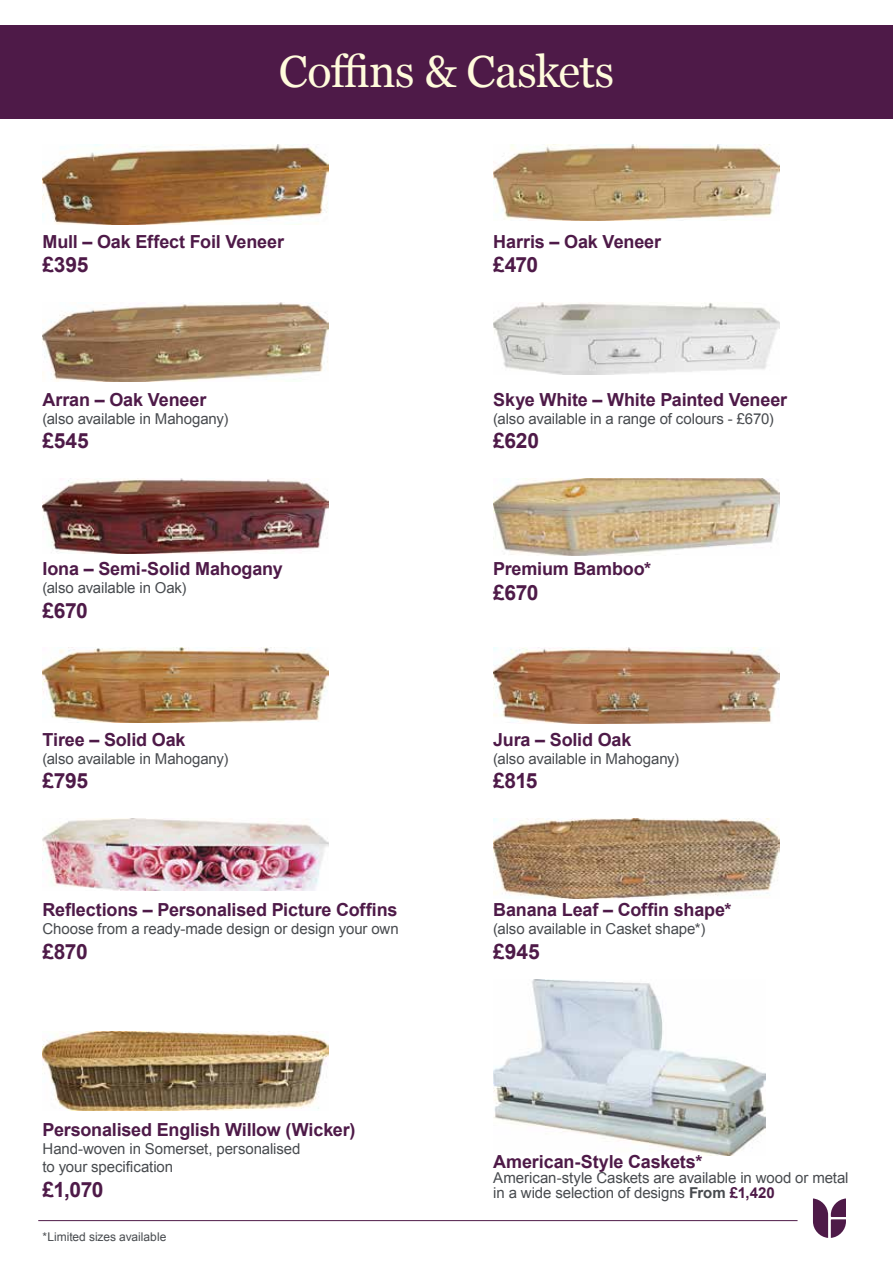
<style>
.page{position:relative;width:893px;height:1263px;background:#fff}
.page>*{position:absolute;margin:0;border:0;box-sizing:border-box;transform-origin:0 0}
.t1{font:45px "Georgia";letter-spacing:-.015em;color:#fffbdc}
.t2{font:700 21px "Arial";letter-spacing:-.02em;color:#4e1a48}
.t3{font:700 18px "Arial";letter-spacing:-.01em;color:#4e1a48}
.t4{font:15px/18px "Arial";letter-spacing:-.01em;color:#484b4f}
.t5{font:12px "Arial";color:#484b4f}
.s1{font-weight:700}
.s2{font-weight:700;color:#4e1a48}
</style>
<div class="page">
<div style="left:0;top:26px;width:893px;height:93px;background:#4e1a48"></div>
<img style="left:43px;top:302px;width:285px;height:80px">
<img style="left:493px;top:302px;width:286px;height:73px">
<img style="left:43px;top:478px;width:285px;height:76px">
<img style="left:493px;top:478px;width:286px;height:77px">
<img style="left:43px;top:1031px;width:285px;height:80px">
<img style="left:493px;top:980px;width:272px;height:176px">
<img style="left:493px;top:145px;width:286px;height:76px">
<img style="left:43px;top:145px;width:285px;height:80px">
<img style="left:493px;top:648px;width:286px;height:75px">
<img style="left:43px;top:648px;width:285px;height:74px">
<img style="left:43px;top:818px;width:285px;height:73px">
<img style="left:493px;top:818px;width:286px;height:80px">
<svg style="left:813px;top:1198px;width:33px;height:40px"></svg>
<hr style="left:38px;top:1220px;width:759px;height:1px;background:#4e1a48">
<h1 class="t1" style="left:279px;top:38px;width:337px">Coffins &amp; Caskets</h1>
<p class="t3" style="left:43px;top:229px;width:243px">Mull – Oak Effect Foil Veneer</p>
<h2 class="t2" style="left:43px;top:251px;width:47px">£395</h2>
<p class="t3" style="left:43px;top:388px;width:165px">Arran – Oak Veneer</p>
<p class="t4" style="left:43px;top:410px;width:187px">(also available in Mahogany)</p>
<h2 class="t2" style="left:43px;top:427px;width:48px">£545</h2>
<p class="t3" style="left:43px;top:557px;width:242px">Iona – Semi-Solid Mahogany</p>
<p class="t4" style="left:43px;top:579px;width:145px">(also available in Oak)</p>
<h2 class="t2" style="left:43px;top:596px;width:47px">£670</h2>
<p class="t3" style="left:43px;top:727px;width:145px">Tiree – Solid Oak</p>
<p class="t4" style="left:43px;top:749px;width:187px">(also available in Mahogany)</p>
<h2 class="t2" style="left:43px;top:766px;width:47px">£795</h2>
<p class="t3" style="left:43px;top:898px;width:357px">Reflections – Personalised Picture Coffins</p>
<p class="t4" style="left:43px;top:920px;width:358px">Choose from a ready-made design or design your own</p>
<h2 class="t2" style="left:43px;top:937px;width:47px">£870</h2>
<p class="t3" style="left:43px;top:1118px;width:314px">Personalised English Willow (Wicker)</p>
<p class="t4" style="left:43px;top:1140px;width:259px">Hand-woven in Somerset, personalised to your specification</p>
<h2 class="t2" style="left:43px;top:1175px;width:62px">£1,070</h2>
<p class="t5" style="left:43px;top:1229px;width:125px">*Limited sizes available</p>
<p class="t3" style="left:493px;top:229px;width:169px">Harris – Oak Veneer</p>
<h2 class="t2" style="left:493px;top:251px;width:47px">£470</h2>
<p class="t3" style="left:493px;top:388px;width:295px">Skye White – White Painted Veneer</p>
<p class="t4" style="left:493px;top:410px;width:282px">(also available in a range of colours - £670)</p>
<h2 class="t2" style="left:493px;top:427px;width:47px">£620</h2>
<p class="t3" style="left:493px;top:557px;width:159px">Premium Bamboo*</p>
<h2 class="t2" style="left:493px;top:578px;width:47px">£670</h2>
<p class="t3" style="left:493px;top:727px;width:140px">Jura – Solid Oak</p>
<p class="t4" style="left:493px;top:749px;width:187px">(also available in Mahogany)</p>
<h2 class="t2" style="left:493px;top:766px;width:46px">£815</h2>
<p class="t3" style="left:493px;top:898px;width:240px">Banana Leaf – Coffin shape*</p>
<p class="t4" style="left:493px;top:920px;width:214px">(also available in Casket shape*)</p>
<h2 class="t2" style="left:493px;top:937px;width:48px">£945</h2>
<p class="t3" style="left:493px;top:1149px;width:211px">American-Style Caskets*</p>
<p class="t4" style="left:493px;top:1170px;width:357px;line-height:15px">American-style Caskets are available in wood or metal in a wide selection of designs <span class="s1">From</span> <span class="s2">£1,420</span></p>
</div>
